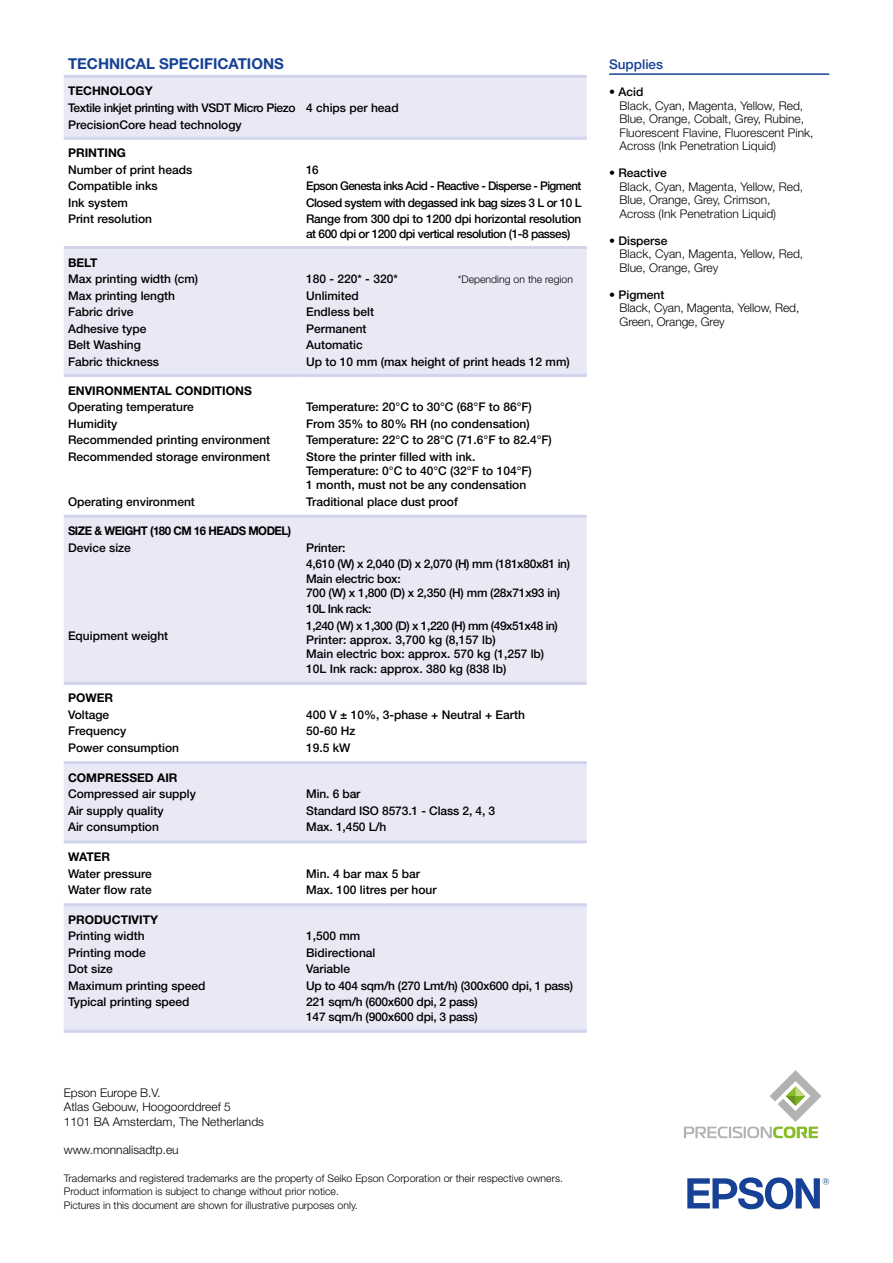
<style>
.page{position:relative;width:893px;height:1263px;background:#fff}
.page>*{position:absolute;margin:0;border:0;box-sizing:border-box;transform-origin:0 0}
.t1{font:700 15px "Helvetica Neue";color:#164194}
.t2{font:500 13.5px "Helvetica Neue";color:#164194}
.t3{font:500 12px/16.5px "Helvetica Neue";color:#000}
.t4{font:300 12px/13.5px "Helvetica Neue";color:#000}
.t5{font:500 12px/16.5px "Helvetica Neue";letter-spacing:-.04em;color:#000}
.t6{font:500 12px/16.5px "Helvetica Neue";letter-spacing:-.02em;color:#000}
.t7{font:500 12px/16.5px "Helvetica Neue";letter-spacing:-.03em;color:#000}
.t8{font:700 12px "Helvetica Neue";color:#000}
.t9{font:700 12px "Helvetica Neue";letter-spacing:-.04em;color:#000;scale:.95 1}
.t10{font:300 10.5px/13.5px "Helvetica Neue";color:#000}
</style>
<div class="page">
<svg style="left:687px;top:1177px;width:142px;height:32px"></svg>
<hr style="left:609px;top:73px;width:220px;height:2px;background:#164194">
<svg style="left:684px;top:1070px;width:137px;height:68px"></svg>
<svg style="left:64px;top:78px;width:523px;height:952px;fill:#e9e9f6"></svg>
<hr style="left:64px;top:75px;width:238px;height:3px;background:#d2d4ec">
<hr style="left:302px;top:75px;width:285px;height:3px;background:#d2d4ec">
<hr style="left:64px;top:137px;width:238px;height:3px;background:#d2d4ec">
<hr style="left:302px;top:137px;width:285px;height:3px;background:#d2d4ec">
<hr style="left:64px;top:374px;width:238px;height:3px;background:#d2d4ec">
<hr style="left:302px;top:374px;width:285px;height:3px;background:#d2d4ec">
<hr style="left:64px;top:515px;width:238px;height:3px;background:#d2d4ec">
<hr style="left:302px;top:515px;width:285px;height:3px;background:#d2d4ec">
<hr style="left:64px;top:682px;width:238px;height:3px;background:#d2d4ec">
<hr style="left:302px;top:682px;width:285px;height:3px;background:#d2d4ec">
<hr style="left:64px;top:761px;width:238px;height:3px;background:#d2d4ec">
<hr style="left:302px;top:761px;width:285px;height:3px;background:#d2d4ec">
<hr style="left:64px;top:840px;width:238px;height:3px;background:#d2d4ec">
<hr style="left:302px;top:840px;width:285px;height:3px;background:#d2d4ec">
<hr style="left:64px;top:903px;width:238px;height:3px;background:#d2d4ec">
<hr style="left:302px;top:903px;width:285px;height:3px;background:#d2d4ec">
<hr style="left:64px;top:1030px;width:238px;height:3px;background:#d2d4ec">
<hr style="left:302px;top:1030px;width:285px;height:3px;background:#d2d4ec">
<hr style="left:64px;top:246px;width:238px;height:3px;background:#d2d4ec">
<hr style="left:302px;top:246px;width:285px;height:3px;background:#d2d4ec">
<p class="t1" style="left:68px;top:54px;width:217px">TECHNICAL SPECIFICATIONS</p>
<p class="t8" style="left:68px;top:84px;width:86px">TECHNOLOGY</p>
<p class="t7" style="left:68px;top:99px;width:229px">Textile inkjet printing with VSDT Micro Piezo<br>PrecisionCore head technology</p>
<p class="t3" style="left:306px;top:99px;width:94px">4 chips per head</p>
<p class="t8" style="left:68px;top:146px;width:59px">PRINTING</p>
<p class="t3" style="left:68px;top:161px;width:126px">Number of print heads<br>Compatible inks<br>Ink system<br>Print resolution</p>
<p class="t5" style="left:306px;top:161px;width:277px">16<br>Epson Genesta inks Acid - Reactive - Disperse - Pigment Closed system with degassed ink bag sizes 3 L or 10 L Range from 300 dpi to 1200 dpi horizontal resolution</p>
<p class="t5" style="left:306px;top:225px;width:266px">at 600 dpi or 1200 dpi vertical resolution (1-8 passes)</p>
<p class="t8" style="left:68px;top:255px;width:31px">BELT</p>
<p class="t3" style="left:68px;top:270px;width:132px">Max printing width (cm)<br>Max printing length<br>Fabric drive<br>Adhesive type<br>Belt Washing<br>Fabric thickness</p>
<p class="t3" style="left:306px;top:270px;width:93px">180 - 220* - 320*</p>
<p class="t10" style="left:458px;top:272px;width:117px">*Depending on the region</p>
<p class="t3" style="left:306px;top:287px;width:265px">Unlimited<br>Endless belt<br>Permanent<br>Automatic<br>Up to 10 mm (max height of print heads 12 mm)</p>
<p class="t8" style="left:68px;top:383px;width:185px">ENVIRONMENTAL CONDITIONS</p>
<p class="t3" style="left:68px;top:398px;width:204px">Operating temperature<br>Humidity<br>Recommended printing environment<br>Recommended storage environment</p>
<p class="t3" style="left:68px;top:493px;width:128px">Operating environment</p>
<p class="t9" style="left:68px;top:524px;width:236px">SIZE &amp; WEIGHT (180 CM 16 HEADS MODEL)</p>
<p class="t3" style="left:68px;top:539px;width:64px">Device size</p>
<p class="t3" style="left:68px;top:627px;width:102px">Equipment weight</p>
<p class="t3" style="left:306px;top:398px;width:247px">Temperature: 20°C to 30°C (68°F to 86°F)<br>From 35% to 80% RH (no condensation)<br>Temperature: 22°C to 28°C (71.6°F to 82.4°F)<br>Store the printer filled with ink.</p>
<p class="t3" style="left:306px;top:463px;width:227px;line-height:14.2px">Temperature: 0°C to 40°C (32°F to 104°F)<br>1 month, must not be any condensation</p>
<p class="t3" style="left:306px;top:493px;width:153px">Traditional place dust proof</p>
<p class="t7" style="left:306px;top:539px;width:265px">Printer:<br>4,610 (W) x 2,040 (D) x 2,070 (H) mm (181x80x81 in)</p>
<p class="t6" style="left:306px;top:571px;width:255px;line-height:14.2px">Main electric box:<br>700 (W) x 1,800 (D) x 2,350 (H) mm (28x71x93 in)</p>
<p class="t5" style="left:306px;top:601px;width:253px">10L Ink rack:<br>1,240 (W) x 1,300 (D) x 1,220 (H) mm (49x51x48 in)</p>
<p class="t3" style="left:306px;top:633px;width:240px;line-height:14.2px">Printer: approx. 3,700 kg (8,157 lb)<br>Main electric box: approx. 570 kg (1,257 lb)<br>10L Ink rack: approx. 380 kg (838 lb)</p>
<p class="t8" style="left:68px;top:691px;width:47px">POWER</p>
<p class="t3" style="left:68px;top:706px;width:113px">Voltage<br>Frequency<br>Power consumption</p>
<p class="t3" style="left:306px;top:706px;width:220px">400 V ± 10%, 3-phase + Neutral + Earth<br>50-60 Hz<br>19.5 kW</p>
<p class="t8" style="left:68px;top:770px;width:111px">COMPRESSED AIR</p>
<p class="t3" style="left:68px;top:786px;width:130px">Compressed air supply<br>Air supply quality<br>Air consumption</p>
<p class="t3" style="left:306px;top:786px;width:190px">Min. 6 bar<br>Standard ISO 8573.1 - Class 2, 4, 3<br>Max. 1,450 L/h</p>
<p class="t8" style="left:68px;top:849px;width:44px">WATER</p>
<p class="t3" style="left:68px;top:865px;width:85px">Water pressure<br>Water flow rate</p>
<p class="t3" style="left:306px;top:865px;width:132px">Min. 4 bar max 5 bar<br>Max. 100 litres per hour</p>
<p class="t8" style="left:68px;top:912px;width:91px">PRODUCTIVITY</p>
<p class="t3" style="left:68px;top:928px;width:139px">Printing width<br>Printing mode<br>Dot size<br>Maximum printing speed<br>Typical printing speed</p>
<p class="t6" style="left:306px;top:928px;width:269px">1,500 mm<br>Bidirectional<br>Variable<br>Up to 404 sqm/h (270 Lmt/h) (300x600 dpi, 1 pass)<br>221 sqm/h (600x600 dpi, 2 pass)</p>
<p class="t6" style="left:306px;top:1008px;width:173px">147 sqm/h (900x600 dpi, 3 pass)</p>
<p class="t4" style="left:64px;top:1085px;width:202px;line-height:14.2px">Epson Europe B.V.<br>Atlas Gebouw, Hoogoorddreef 5<br>1101 BA Amsterdam, The Netherlands</p>
<p class="t4" style="left:64px;top:1143px;width:116px">www.monnalisadtp.eu</p>
<p class="t10" style="left:64px;top:1171px;width:501px">Trademarks and registered trademarks are the property of Seiko Epson Corporation or their respective owners.<br>Product information is subject to change without prior notice.<br>Pictures in this document are shown for illustrative purposes only.</p>
<p class="t2" style="left:609px;top:56px;width:56px">Supplies</p>
<p class="t3" style="left:609px;top:83px;width:36px">• Acid</p>
<p class="t4" style="left:620px;top:98px;width:195px">Black, Cyan, Magenta, Yellow, Red, Blue, Orange, Cobalt, Grey, Rubine, Fluorescent Flavine, Fluorescent Pink, Across (Ink Penetration Liquid)</p>
<p class="t3" style="left:609px;top:164px;width:59px">• Reactive</p>
<p class="t4" style="left:620px;top:179px;width:185px">Black, Cyan, Magenta, Yellow, Red,<br>Blue, Orange, Grey, Crimson,<br>Across (Ink Penetration Liquid)</p>
<p class="t3" style="left:609px;top:232px;width:60px">• Disperse</p>
<p class="t4" style="left:620px;top:247px;width:185px">Black, Cyan, Magenta, Yellow, Red,<br>Blue, Orange, Grey</p>
<p class="t3" style="left:609px;top:286px;width:57px">• Pigment</p>
<p class="t4" style="left:620px;top:301px;width:181px">Black, Cyan, Magenta, Yellow, Red,<br>Green, Orange, Grey</p>
</div>
